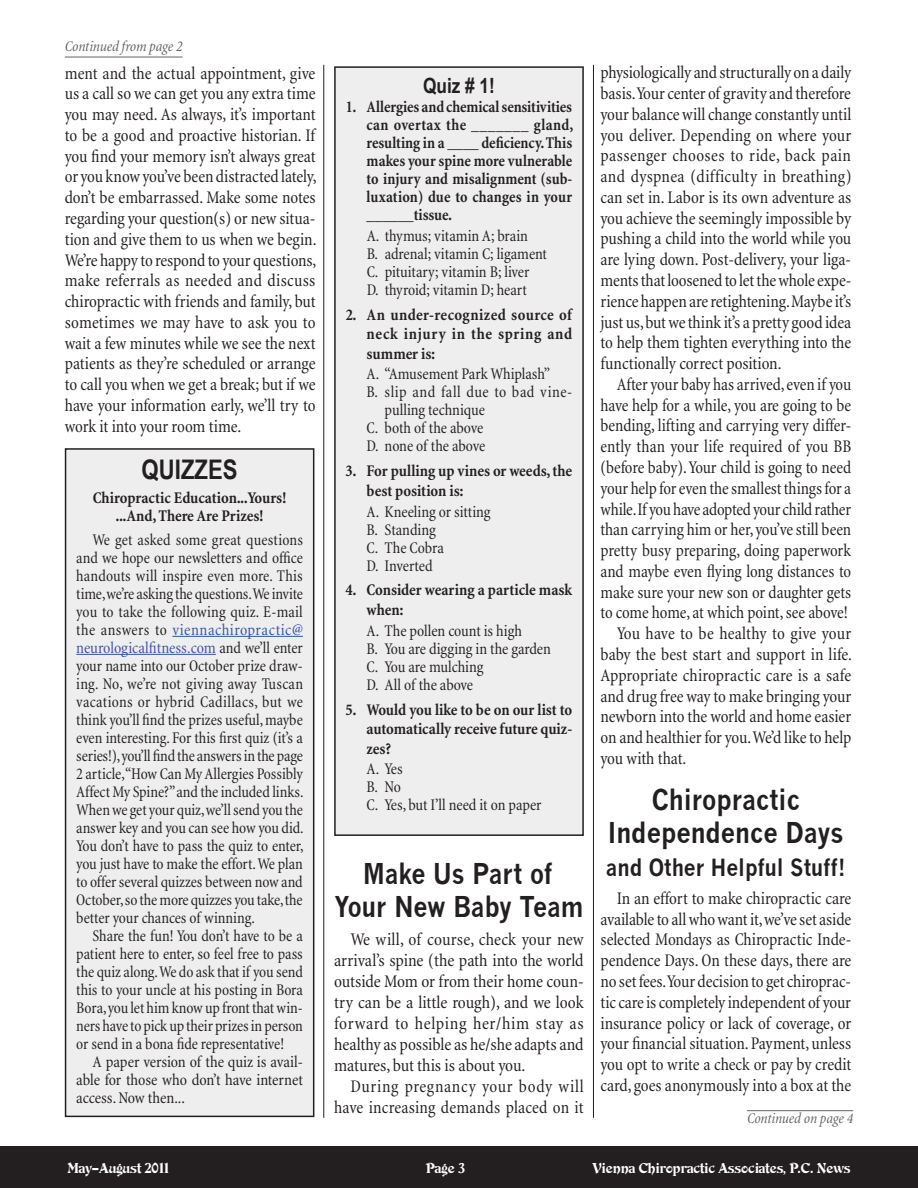
<style>
.page{position:relative;width:918px;height:1188px;background:#fff}
.page>*{position:absolute;margin:0;border:0;box-sizing:border-box;transform-origin:0 0}
.t1{font:700 28.05px/33px "News Gothic";color:#231f20;text-align:center;scale:.89 1}
.t2{font:700 28.05px/33px "News Gothic";color:#231f20;text-align:center;scale:.87 1}
.t3{font:700 27px "Arial Narrow";color:#231f20}
.t4{font:700 23.1px "News Gothic";color:#231f20;scale:.89 1}
.t5{font:700 21px "Arial Narrow";color:#231f20}
.t6{font:condensed 18px/20.7px "Minion";letter-spacing:-.005em;color:#231f20;text-align:justify}
.t7{font:condensed 18px "Minion";letter-spacing:-.005em;color:#231f20;scale:.96 1}
.t8{font:condensed 18px/21px "Minion";letter-spacing:.015em;color:#231f20;text-align:right}
.t9{font:condensed 16.5px/18px "Minion";letter-spacing:-.005em;color:#231f20}
.t10{font:700 condensed 16.5px/19.5px "Minion";color:#231f20;text-align:justify}
.t11{font:700 condensed 16.5px/18px "Minion";color:#231f20;text-align:justify;scale:.95 1}
.t12{font:condensed 16.5px "Minion";letter-spacing:.03em;color:#231f20}
.t13{font:15px "De Vinne Orn D";color:#fff;scale:.9 1}
.t14{font:italic condensed 15px "Minion";letter-spacing:-.01em;color:#636366}
.s1{color:#3854a4}
</style>
<div class="page">
<div style="left:0;top:1147px;width:918px;height:41px;background:#231f20"></div>
<hr style="left:324px;top:65px;width:1px;height:1053px;background:#231f20">
<hr style="left:593px;top:65px;width:1px;height:1053px;background:#231f20">
<div style="left:66px;top:449px;width:248px;height:667px;background:#eeeeef"></div>
<div style="left:65px;top:448px;width:249px;height:669px;border:2px solid #231f20"></div>
<hr style="left:65px;top:57px;width:118px;height:1px;background:#636366">
<hr style="left:747px;top:1110px;width:106px;height:1px;background:#636366">
<hr style="left:172px;top:636px;width:131px;height:1px;background:#3854a4">
<hr style="left:76px;top:654px;width:140px;height:1px;background:#3854a4">
<div style="left:335px;top:67px;width:248px;height:768px;background:#eeeeef"></div>
<div style="left:334px;top:66px;width:250px;height:770px;border:2px solid #231f20"></div>
<p class="t14" style="left:65px;top:39px;width:119px">Continued from page 2</p>
<p class="t6" style="left:65px;top:63px;width:253px">ment and the actual appointment, give us a call so we can get you any extra time you may need. As always, it’s important to be a good and proactive historian. If you find your memory isn’t always great or you know you’ve been distracted lately, don’t be embarrassed. Make some notes regarding your question(s) or new situa&shy;tion and give them to us when we begin.<br>We’re happy to respond to your questions, make referrals as needed and discuss chiropractic with friends and family, but sometimes we may have to ask you to wait a few minutes while we see the next patients as they’re scheduled or arrange to call you when we get a break; but if we have your information early, we’ll try to work it into your room time.</p>
<h2 class="t3" style="left:142px;top:449px;width:97px">QUIZZES</h2>
<p class="t10" style="left:93px;top:489px;width:195px;line-height:18px;text-align:center">Chiropractic Education...Yours! ...And, There Are Prizes!</p>
<p class="t9" style="left:76px;top:531px;width:229px;text-align:justify;text-indent:16px">We get asked some great questions and we hope our newsletters and office handouts will inspire even more. This time, we’re asking the questions. We invite you to take the following quiz. E-mail the answers to <span class="s1">viennachiropractic@ neurologicalfitness.com</span> and we’ll enter your name into our October prize draw&shy;ing. No, we’re not giving away Tuscan vacations or hybrid Cadillacs, but we think you’ll find the prizes useful, maybe even interesting. For this first quiz (it’s a series!), you’ll find the answers in the page 2 article, “How Can My Allergies Possibly Affect My Spine?” and the included links.<br>When we get your quiz, we’ll send you the answer key and you can see how you did.<br>You don’t have to pass the quiz to enter, you just have to make the effort. We plan to offer several quizzes between now and October, so the more quizzes you take, the better your chances of winning.</p>
<p class="t9" style="left:76px;top:927px;width:228px;text-align:justify;text-indent:16px">Share the fun! You don’t have to be a patient here to enter, so feel free to pass the quiz along. We do ask that if you send this to your uncle at his posting in Bora Bora, you let him know up front that win&shy;ners have to pick up their prizes in person or send in a bona fide representative!</p>
<p class="t9" style="left:76px;top:1053px;width:228px;text-align:justify;text-indent:16px">A paper version of the quiz is avail&shy;able for those who don’t have internet access. Now then...</p>
<p class="t5" style="left:423px;top:69px;width:73px">Quiz # 1!</p>
<p class="t11" style="left:367px;top:98px;width:219px;text-indent:-21px">1. Allergies and chemical sensitivities can overtax the _______ gland, resulting in a ____ deficiency. This makes your spine more vulnerable to injury and misalignment (sub&shy;luxation) due to changes in your ______tissue.</p>
<p class="t9" style="left:367px;top:227px;width:182px">A. thymus; vitamin A; brain<br>B. adrenal; vitamin C; ligament<br>C. pituitary; vitamin B; liver<br>D. thyroid; vitamin D; heart</p>
<p class="t10" style="left:367px;top:305px;width:207px;text-indent:-21px">2. An under-recognized source of neck injury in the spring and summer is:</p>
<p class="t9" style="left:367px;top:366px;width:185px">A. “Amusement Park Whiplash”</p>
<p class="t12" style="left:367px;top:384px;width:207px">B. slip and fall due to bad vine-</p>
<p class="t9" style="left:385px;top:402px;width:102px">pulling technique</p>
<p class="t9" style="left:367px;top:420px;width:118px">C. both of the above</p>
<p class="t9" style="left:367px;top:438px;width:120px">D. none of the above</p>
<p class="t10" style="left:367px;top:462px;width:207px;text-indent:-21px">3. For pulling up vines or weeds, the best position is:</p>
<p class="t9" style="left:367px;top:503px;width:126px">A. Kneeling or sitting<br>B. Standing<br>C. The Cobra<br>D. Inverted</p>
<p class="t10" style="left:367px;top:581px;width:207px;text-indent:-21px">4. Consider wearing a particle mask when:</p>
<p class="t9" style="left:367px;top:622px;width:186px">A. The pollen count is high<br>B. You are digging in the garden<br>C. You are mulching<br>D. All of the above</p>
<p class="t10" style="left:367px;top:700px;width:207px;text-indent:-21px">5. Would you like to be on our list to automatically receive future quiz&shy;zes?</p>
<p class="t9" style="left:367px;top:760px;width:176px">A. Yes<br>B. No<br>C. Yes, but I’ll need it on paper</p>
<h1 class="t2" style="left:335px;top:857px;width:287px">Make Us Part of<br>Your New Baby Team</h1>
<p class="t6" style="left:334px;top:929px;width:251px;text-indent:16px">We will, of course, check your new arrival’s spine (the path into the world outside Mom or from their home coun&shy;try can be a little rough), and we look forward to helping her/him stay as healthy as possible as he/she adapts and matures, but this is about you.</p>
<p class="t8" style="left:334px;top:1076px;width:251px">During pregnancy your body will have increasing demands placed on it</p>
<p class="t6" style="left:600px;top:63px;width:252px">physiologically and structurally on a daily basis. Your center of gravity and therefore your balance will change constantly until you deliver. Depending on where your passenger chooses to ride, back pain and dyspnea (difficulty in breathing) can set in. Labor is its own adventure as you achieve the seemingly impossible by pushing a child into the world while you are lying down. Post-delivery, your liga&shy;ments that loosened to let the whole expe&shy;rience happen are retightening. Maybe it’s just us, but we think it’s a pretty good idea to help them tighten everything into the functionally correct position.</p>
<p class="t7" style="left:617px;top:375px;width:246px">After your baby has arrived, even if you</p>
<p class="t7" style="left:600px;top:396px;width:263px">have help for a while, you are going to be</p>
<p class="t7" style="left:600px;top:416px;width:263px">bending, lifting and carrying very differ-</p>
<p class="t7" style="left:600px;top:437px;width:263px">ently than your life required of you BB</p>
<p class="t7" style="left:600px;top:458px;width:263px">(before baby). Your child is going to need</p>
<p class="t7" style="left:600px;top:479px;width:263px">your help for even the smallest things for a</p>
<p class="t7" style="left:600px;top:500px;width:263px">while. If you have adopted your child rather</p>
<p class="t7" style="left:600px;top:520px;width:263px">than carrying him or her, you’ve still been</p>
<p class="t7" style="left:600px;top:541px;width:263px">pretty busy preparing, doing paperwork</p>
<p class="t7" style="left:600px;top:562px;width:263px">and maybe even flying long distances to</p>
<p class="t7" style="left:600px;top:583px;width:263px">make sure your new son or daughter gets</p>
<p class="t7" style="left:600px;top:603px;width:259px">to come home, at which point, see above!</p>
<p class="t6" style="left:617px;top:624px;width:236px">You have to be healthy to give your</p>
<p class="t6" style="left:600px;top:644px;width:253px">baby the best start and support in life.</p>
<p class="t6" style="left:600px;top:665px;width:252px">Appropriate chiropractic care is a safe</p>
<p class="t6" style="left:600px;top:686px;width:252px">and drug free way to make bringing your</p>
<p class="t6" style="left:600px;top:707px;width:252px">newborn into the world and home easier</p>
<p class="t6" style="left:600px;top:727px;width:252px">on and healthier for you. We’d like to help</p>
<p class="t6" style="left:600px;top:748px;width:87px">you with that.</p>
<h1 class="t1" style="left:608px;top:783px;width:267px">Chiropractic<br>Independence Days</h1>
<p class="t4" style="left:606px;top:854px;width:271px">and Other Helpful Stuff!</p>
<p class="t6" style="left:600px;top:888px;width:252px;text-indent:16px">In an effort to make chiropractic care available to all who want it, we’ve set aside selected Mondays as Chiropractic Inde&shy;pendence Days. On these days, there are no set fees. Your decision to get chiroprac&shy;tic care is completely independent of your insurance policy or lack of coverage, or your financial situation. Payment, unless you opt to write a check or pay by credit card, goes anonymously into a box at the</p>
<p class="t14" style="left:747px;top:1111px;width:108px">Continued on page 4</p>
<p class="t13" style="left:68px;top:1159px;width:115px">May–August 2011</p>
<p class="t13" style="left:426px;top:1159px;width:45px">Page 3</p>
<p class="t13" style="left:593px;top:1159px;width:288px">Vienna Chiropractic Associates, P.C. News</p>
</div>
